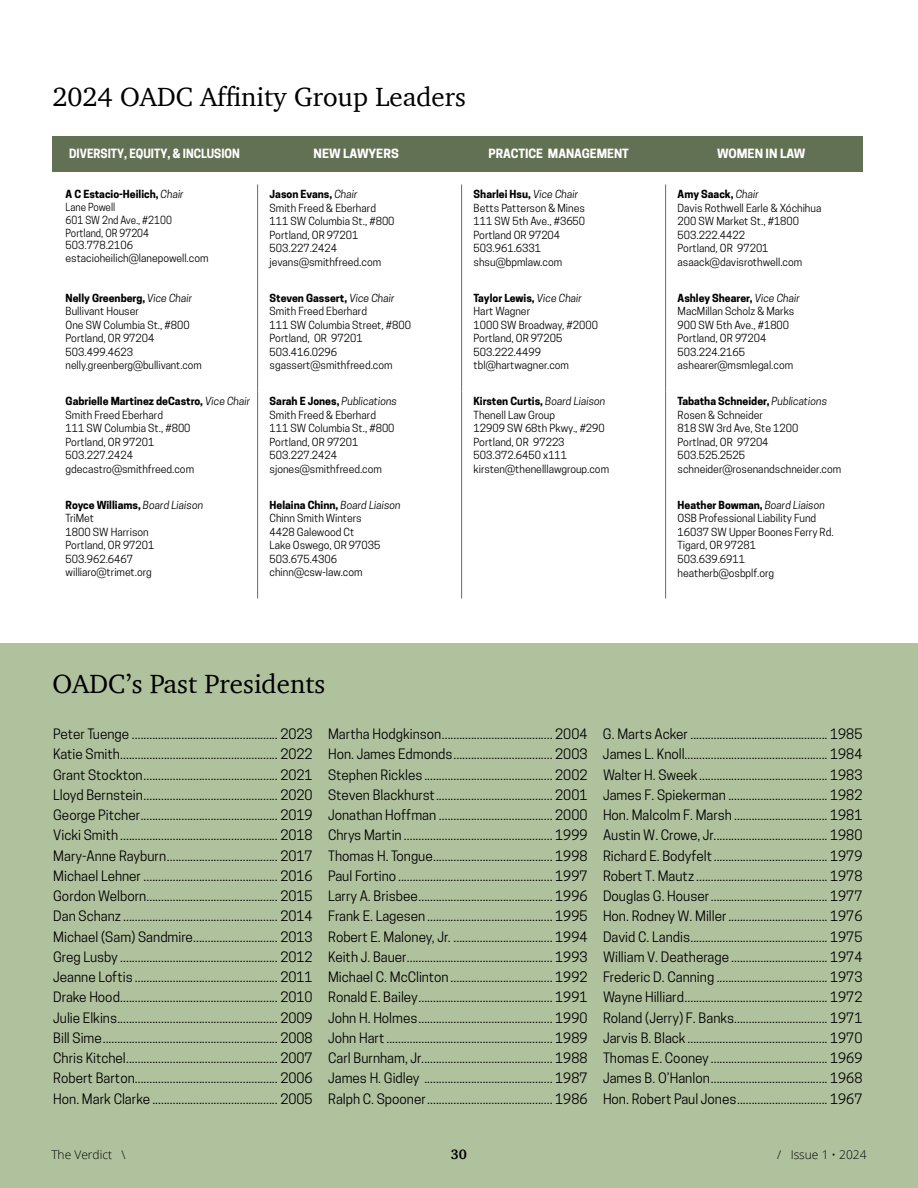
<style>
.page{position:relative;width:918px;height:1188px;background:#fff}
.page>*{position:absolute;margin:0;border:0;box-sizing:border-box;transform-origin:0 0}
.t1{font:27px "Charter";color:#000}
.t2{font:700 13.8px "Charter";color:#000}
.t3{font:13.5px/20.2px "Cooper Hewitt";color:#000;text-align:justify}
.t4{font:700 12px "Cooper Hewitt";color:#fff}
.t5{font:700 12px "Cooper Hewitt";color:#fff;scale:.94 1}
.t6{font:300 12px "Open Sans";color:#000}
.t7{font:10.5px/13.5px "Cooper Hewitt";color:#000}
.t8{font:10.5px/12.8px "Cooper Hewitt";color:#000;scale:.94 1}
.s1{font-weight:700}
.s2{font-style:italic}
</style>
<div class="page">
<div style="left:0;top:644px;width:918px;height:544px;background:#b0c19e"></div>
<div style="left:457px;top:136px;width:204px;height:36px;background:#627054"></div>
<div style="left:52px;top:136px;width:204px;height:36px;background:#627054"></div>
<div style="left:659px;top:136px;width:204px;height:36px;background:#627054"></div>
<div style="left:254px;top:136px;width:204px;height:36px;background:#627054"></div>
<hr style="left:257px;top:184px;width:1px;height:104px;background:#627054">
<hr style="left:461px;top:184px;width:1px;height:104px;background:#627054">
<hr style="left:665px;top:184px;width:1px;height:104px;background:#627054">
<hr style="left:257px;top:288px;width:1px;height:104px;background:#627054">
<hr style="left:461px;top:288px;width:1px;height:104px;background:#627054">
<hr style="left:665px;top:288px;width:1px;height:104px;background:#627054">
<hr style="left:257px;top:392px;width:1px;height:103px;background:#627054">
<hr style="left:461px;top:392px;width:1px;height:103px;background:#627054">
<hr style="left:665px;top:392px;width:1px;height:103px;background:#627054">
<hr style="left:257px;top:495px;width:1px;height:103px;background:#627054">
<hr style="left:461px;top:495px;width:1px;height:103px;background:#627054">
<hr style="left:665px;top:495px;width:1px;height:103px;background:#627054">
<h1 class="t1" style="left:52px;top:74px;width:415px">2024 OADC Affinity Group Leaders</h1>
<p class="t5" style="left:69px;top:147px;width:183px">DIVERSITY, EQUITY, &amp; INCLUSION</p>
<p class="t4" style="left:314px;top:147px;width:87px">NEW LAWYERS</p>
<p class="t4" style="left:489px;top:147px;width:142px">PRACTICE MANAGEMENT</p>
<p class="t4" style="left:717px;top:147px;width:90px">WOMEN IN LAW</p>
<p class="t8" style="left:66px;top:188px;width:154px"><span class="s1">A C Estacio-Heilich,</span> <span class="s2">Chair<br></span>Lane Powell<br>601 SW 2nd Ave., #2100<br>Portland, OR 97204<br>503.778.2106 estacioheilich@lanepowell.com</p>
<p class="t7" style="left:270px;top:188px;width:127px"><span class="s1">Jason Evans,</span> <span class="s2">Chair<br></span>Smith Freed &amp; Eberhard<br>111 SW Columbia St., #800<br>Portland, OR 97201<br>503.227.2424 jevans@smithfreed.com</p>
<p class="t7" style="left:474px;top:188px;width:113px"><span class="s1">Sharlei Hsu,</span> <span class="s2">Vice Chair<br></span>Betts Patterson &amp; Mines<br>111 SW 5th Ave., #3650<br>Portland OR 97204<br>503.961.6331 shsu@bpmlaw.com</p>
<p class="t7" style="left:678px;top:188px;width:145px"><span class="s1">Amy Saack,</span> <span class="s2">Chair<br></span>Davis Rothwell Earle &amp; Xóchihua<br>200 SW Market St., #1800<br>503.222.4422<br>Portland, OR 97201 asaack@davisrothwell.com</p>
<p class="t7" style="left:66px;top:291px;width:138px"><span class="s1">Nelly Greenberg,</span> <span class="s2">Vice Chair<br></span>Bullivant Houser<br>One SW Columbia St., #800<br>Portland, OR 97204<br>503.499.4623 nelly.greenberg@bullivant.com</p>
<p class="t7" style="left:270px;top:291px;width:143px"><span class="s1">Steven Gassert,</span> <span class="s2">Vice Chair<br></span>Smith Freed Eberhard<br>111 SW Columbia Street, #800<br>Portland, OR 97201<br>503.416.0296 sgassert@smithfreed.com</p>
<p class="t7" style="left:474px;top:291px;width:126px"><span class="s1">Taylor Lewis,</span> <span class="s2">Vice Chair<br></span>Hart Wagner<br>1000 SW Broadway, #2000<br>Portland, OR 97205<br>503.222.4499 tbl@hartwagner.com</p>
<p class="t7" style="left:678px;top:291px;width:124px"><span class="s1">Ashley Shearer,</span> <span class="s2">Vice Chair<br></span>MacMillan Scholz &amp; Marks<br>900 SW 5th Ave., #1800<br>Portland, OR 97204<br>503.224.2165 ashearer@msmlegal.com</p>
<p class="t7" style="left:66px;top:395px;width:186px"><span class="s1">Gabrielle Martinez deCastro,</span> <span class="s2">Vice Chair<br></span>Smith Freed Eberhard<br>111 SW Columbia St., #800<br>Portland, OR 97201<br>503.227.2424 gdecastro@smithfreed.com</p>
<p class="t7" style="left:270px;top:395px;width:129px"><span class="s1">Sarah E Jones,</span> <span class="s2">Publications<br></span>Smith Freed &amp; Eberhard<br>111 SW Columbia St., #800<br>Portland, OR 97201<br>503.227.2424 sjones@smithfreed.com</p>
<p class="t7" style="left:474px;top:395px;width:137px"><span class="s1">Kirsten Curtis,</span> <span class="s2">Board Liaison<br></span>Thenell Law Group<br>12909 SW 68th Pkwy., #290<br>Portland, OR 97223<br>503.372.6450 x111 kirsten@thenelllawgroup.com</p>
<p class="t7" style="left:678px;top:395px;width:165px"><span class="s1">Tabatha Schneider,</span> <span class="s2">Publications<br></span>Rosen &amp; Schneider<br>818 SW 3rd Ave, Ste 1200<br>Portlnad, OR 97204<br>503.525.2525 schneider@rosenandschneider.com</p>
<p class="t7" style="left:66px;top:498px;width:139px"><span class="s1">Royce Williams,</span> <span class="s2">Board Liaison<br></span>TriMet<br>1800 SW Harrison<br>Portland, OR 97201<br>503.962.6467 williaro@trimet.org</p>
<p class="t7" style="left:270px;top:498px;width:133px"><span class="s1">Helaina Chinn,</span> <span class="s2">Board Liaison<br></span>Chinn Smith Winters<br>4428 Galewood Ct<br>Lake Oswego, OR 97035<br>503.675.4306 chinn@csw-law.com</p>
<p class="t7" style="left:678px;top:498px;width:158px"><span class="s1">Heather Bowman,</span> <span class="s2">Board Liaison<br></span>OSB Professional Liability Fund<br>16037 SW Upper Boones Ferry Rd.<br>Tigard, OR 97281<br>503.639.6911 heatherb@osbplf.org</p>
<h1 class="t1" style="left:52px;top:661px;width:274px">OADC’s Past Presidents</h1>
<p class="t3" style="left:53px;top:724px;width:261px">Peter Tuenge .................................................. 2023<br>Katie Smith...................................................... 2022<br>Grant Stockton.............................................. 2021<br>Lloyd Bernstein.............................................. 2020<br>George Pitcher............................................... 2019<br>Vicki Smith ...................................................... 2018<br>Mary-Anne Rayburn...................................... 2017<br>Michael Lehner .............................................. 2016<br>Gordon Welborn............................................. 2015<br>Dan Schanz ..................................................... 2014<br>Michael (Sam) Sandmire............................. 2013<br>Greg Lusby ...................................................... 2012<br>Jeanne Loftis ................................................. 2011<br>Drake Hood...................................................... 2010<br>Julie Elkins....................................................... 2009<br>Bill Sime............................................................ 2008<br>Chris Kitchel.................................................... 2007<br>Robert Barton................................................. 2006<br>Hon. Mark Clarke ........................................... 2005</p>
<p class="t3" style="left:328px;top:724px;width:261px">Martha Hodgkinson...................................... 2004<br>Hon. James Edmonds.................................. 2003<br>Stephen Rickles ............................................ 2002<br>Steven Blackhurst........................................ 2001<br>Jonathan Hoffman ....................................... 2000<br>Chrys Martin ................................................... 1999<br>Thomas H. Tongue......................................... 1998<br>Paul Fortino ..................................................... 1997<br>Larry A. Brisbee.............................................. 1996<br>Frank E. Lagesen ........................................... 1995<br>Robert E. Maloney, Jr. .................................. 1994<br>Keith J. Bauer.................................................. 1993<br>Michael C. McClinton ................................... 1992<br>Ronald E. Bailey.............................................. 1991<br>John H. Holmes.............................................. 1990<br>John Hart ......................................................... 1989<br>Carl Burnham, Jr............................................. 1988<br>James H. Gidley ............................................ 1987<br>Ralph C. Spooner........................................... 1986</p>
<p class="t3" style="left:603px;top:724px;width:261px">G. Marts Acker ............................................... 1985<br>James L. Knoll................................................. 1984<br>Walter H. Sweek............................................ 1983<br>James F. Spiekerman .................................. 1982<br>Hon. Malcolm F. Marsh ................................ 1981<br>Austin W. Crowe, Jr....................................... 1980<br>Richard E. Bodyfelt ....................................... 1979<br>Robert T. Mautz ............................................. 1978<br>Douglas G. Houser........................................ 1977<br>Hon. Rodney W. Miller.................................. 1976<br>David C. Landis............................................... 1975<br>William V. Deatherage ................................. 1974<br>Frederic D. Canning ...................................... 1973<br>Wayne Hilliard................................................. 1972<br>Roland (Jerry) F. Banks................................ 1971<br>Jarvis B. Black ................................................ 1970<br>Thomas E. Cooney ........................................ 1969<br>James B. O’Hanlon........................................ 1968<br>Hon. Robert Paul Jones............................... 1967</p>
<p class="t6" style="left:51px;top:1146px;width:76px">The Verdict \</p>
<p class="t2" style="left:451px;top:1142px;width:18px">30</p>
<p class="t6" style="left:777px;top:1146px;width:91px">/ Issue 1 • 2024</p>
</div>
